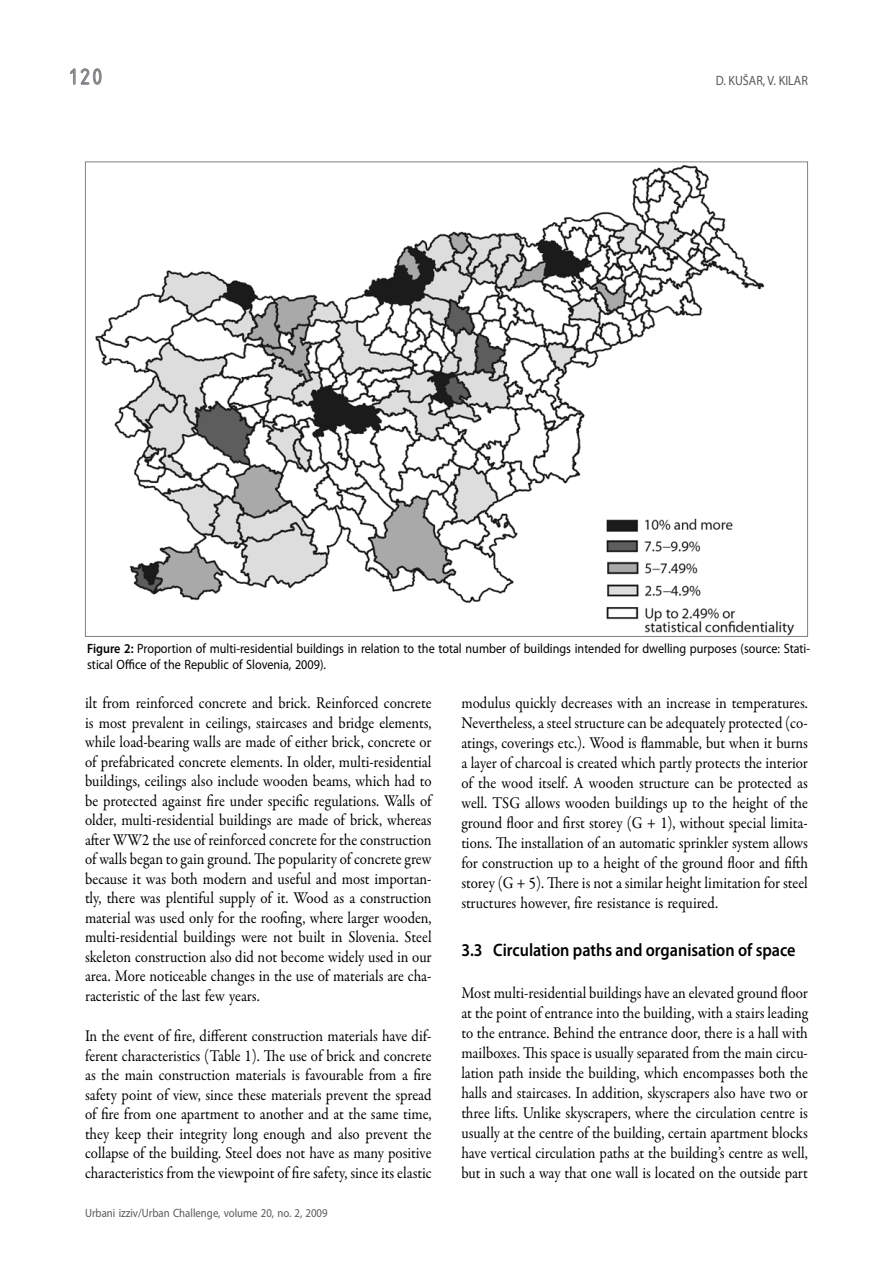
<style>
.page{position:relative;width:893px;height:1263px;background:#fff}
.page>*{position:absolute;margin:0;border:0;box-sizing:border-box;transform-origin:0 0}
.t1{font:24px "ISOCTEUR";color:#808285}
.t2{font:600 18px "Myriad Pro";color:#000;scale:.9 1}
.t3{font:16.5px/19.5px "Garamond Premr Pro";color:#000;text-align:justify;scale:.9 1}
.t4{font:13.5px/16.5px "Myriad Pro";color:#000;scale:.9 1}
.t5{font:13.5px "Myriad Pro";color:#58595b;scale:.9 1}
.t6{font:12px "Myriad Pro";color:#58595b;scale:.9 1}
.s1{font-weight:600}
</style>
<div class="page">
<svg style="left:70px;top:68px;width:32px;height:17px"></svg>
<img style="left:95px;top:165px;width:700px;height:470px">
<h1 class="t1" style="left:64px;top:61px;width:43px">120</h1>
<p class="t5" style="left:716px;top:72px;width:104px">D. KUŠAR, V. KILAR</p>
<p class="t4" style="left:87px;top:640px;width:805px"><span class="s1">Figure 2:</span> Proportion of multi-residential buildings in relation to the total number of buildings intended for dwelling purposes (source: Stati&shy;stical Office of the Republic of Slovenia, 2009).</p>
<p class="t3" style="left:85px;top:693px;width:387px">ilt from reinforced concrete and brick. Reinforced concrete is most prevalent in ceilings, staircases and bridge elements, while load-bearing walls are made of either brick, concrete or of prefabricated concrete elements. In older, multi-residential buildings, ceilings also include wooden beams, which had to be protected against fire under specific regulations. Walls of older, multi-residential buildings are made of brick, whereas after WW2 the use of reinforced concrete for the construction of walls began to gain ground. The popularity of concrete grew because it was both modern and useful and most importan&shy;tly, there was plentiful supply of it. Wood as a construction material was used only for the roofing, where larger wooden, multi-residential buildings were not built in Slovenia. Steel skeleton construction also did not become widely used in our area. More noticeable changes in the use of materials are cha&shy;racteristic of the last few years.</p>
<p class="t3" style="left:85px;top:1026px;width:387px">In the event of fire, different construction materials have dif&shy;ferent characteristics (Table 1). The use of brick and concrete as the main construction materials is favourable from a fire safety point of view, since these materials prevent the spread of fire from one apartment to another and at the same time, they keep their integrity long enough and also prevent the collapse of the building. Steel does not have as many positive characteristics from the viewpoint of fire safety, since its elastic</p>
<p class="t6" style="left:85px;top:1205px;width:271px">Urbani izziv/Urban Challenge, volume 20, no. 2, 2009</p>
<p class="t3" style="left:461px;top:693px;width:387px;line-height:20px">modulus quickly decreases with an increase in temperatures.<br>Nevertheless, a steel structure can be adequately protected (co&shy;atings, coverings etc.). Wood is flammable, but when it burns a layer of charcoal is created which partly protects the interior of the wood itself. A wooden structure can be protected as well. TSG allows wooden buildings up to the height of the ground floor and first storey (G + 1), without special limita&shy;tions. The installation of an automatic sprinkler system allows for construction up to a height of the ground floor and fifth storey (G + 5). There is not a similar height limitation for steel structures however, fire resistance is required.</p>
<p class="t2" style="left:461px;top:938px;width:373px">3.3 Circulation paths and organisation of space</p>
<p class="t3" style="left:461px;top:983px;width:387px;line-height:20px">Most multi-residential buildings have an elevated ground floor at the point of entrance into the building, with a stairs leading to the entrance. Behind the entrance door, there is a hall with mailboxes. This space is usually separated from the main circu&shy;lation path inside the building, which encompasses both the halls and staircases. In addition, skyscrapers also have two or three lifts. Unlike skyscrapers, where the circulation centre is usually at the centre of the building, certain apartment blocks have vertical circulation paths at the building’s centre as well, but in such a way that one wall is located on the outside part</p>
</div>
